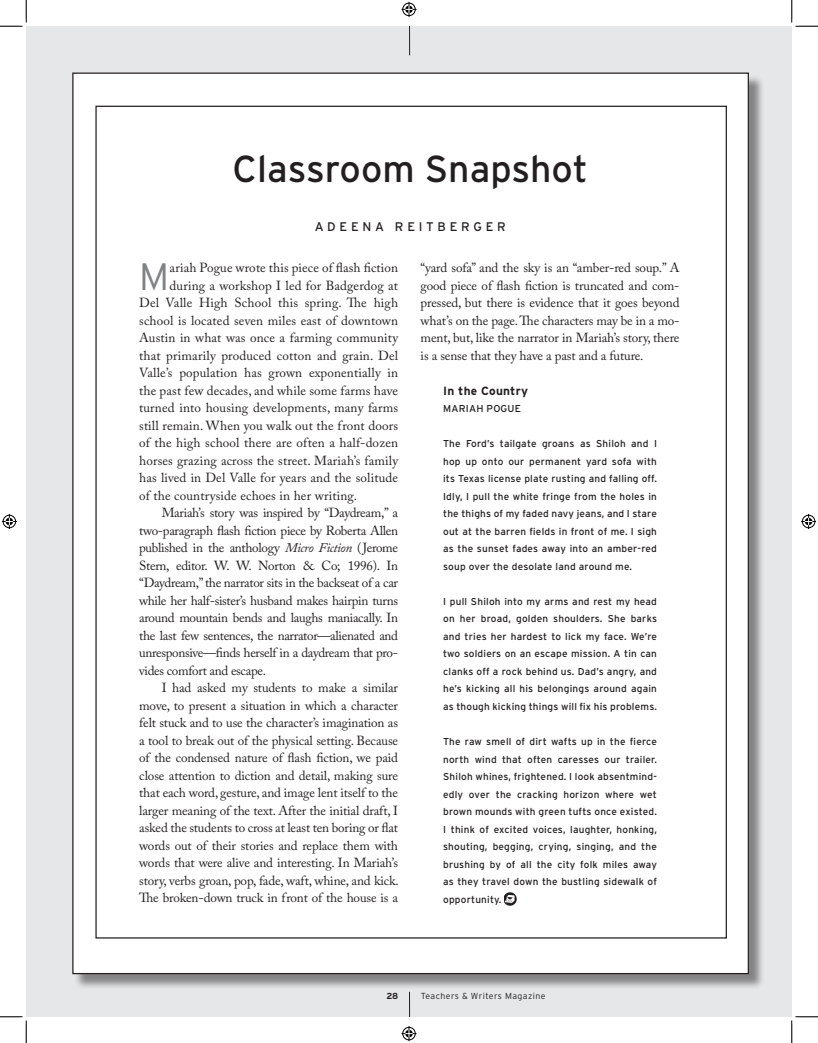
<style>
.page{position:relative;width:818px;height:1043px;background:#fff}
.page>*{position:absolute;margin:0;border:0;box-sizing:border-box;transform-origin:0 0}
.t1{font:300 38.12px "Interstate";color:#808285}
.t2{font:37.5px "Interstate";color:#231f20}
.t3{font:13.12px/17.5px "Adobe Caslon Pro";letter-spacing:-.01em;color:#231f20;text-align:justify}
.t4{font:12.5px "Interstate";color:#231f20}
.t5{font:700 11.88px "Interstate";letter-spacing:.02em;color:#231f20}
.t6{font:10px/17.5px "Interstate";letter-spacing:.02em;color:#231f20;text-align:justify}
.t7{font:300 8.75px "Interstate";letter-spacing:.05em;color:#231f20}
.t8{font:700 8.75px "Interstate";color:#231f20}
.s1{font-style:italic}
</style>
<div class="page">
<div style="left:26px;top:26px;width:765px;height:990px;background:#e6e7e9"></div>
<svg style="left:409px;top:26px;width:1px;height:29px"></svg>
<svg style="left:409px;top:991px;width:1px;height:25px"></svg>
<div style="left:74px;top:74px;width:690px;height:915px;background:#231f20;opacity:.5"></div>
<div style="left:73px;top:73px;width:675px;height:900px;background:#fff"></div>
<svg style="left:504px;top:893px;width:12px;height:12px"></svg>
<svg style="left:0;top:0;width:27px;height:27px"></svg>
<svg style="left:0;top:1016px;width:27px;height:26px"></svg>
<svg style="left:791px;top:0;width:27px;height:27px"></svg>
<svg style="left:790px;top:1015px;width:28px;height:27px"></svg>
<svg style="left:401px;top:2px;width:15px;height:15px"></svg>
<svg style="left:401px;top:1026px;width:15px;height:15px"></svg>
<svg style="left:2px;top:514px;width:15px;height:15px"></svg>
<svg style="left:801px;top:514px;width:15px;height:15px"></svg>
<h2 class="t2" style="left:232px;top:148px;width:357px">Classroom Snapshot</h2>
<p class="t4" style="left:314px;top:219px;width:59px">Ad eena</p>
<p class="t4" style="left:395px;top:219px;width:109px">Reitb er ger</p>
<h1 class="t1" style="left:139px;top:255px;width:32px">M</h1>
<p class="t3" style="left:170px;top:259px;width:230px">ariah Pogue wrote this piece of flash fiction</p>
<p class="t3" style="left:170px;top:276px;width:230px">during a workshop I led for Badgerdog at</p>
<p class="t3" style="left:139px;top:294px;width:260px">Del Valle High School this spring. The high</p>
<p class="t3" style="left:139px;top:311px;width:260px">school is located seven miles east of downtown</p>
<p class="t3" style="left:139px;top:329px;width:261px">Austin in what was once a farming community</p>
<p class="t3" style="left:139px;top:346px;width:260px">that primarily produced cotton and grain. Del</p>
<p class="t3" style="left:139px;top:364px;width:260px">Valle’s population has grown exponentially in</p>
<p class="t3" style="left:139px;top:381px;width:260px">the past few decades, and while some farms have</p>
<p class="t3" style="left:139px;top:399px;width:260px">turned into housing developments, many farms</p>
<p class="t3" style="left:139px;top:416px;width:260px">still remain. When you walk out the front doors</p>
<p class="t3" style="left:139px;top:434px;width:260px">of the high school there are often a half-dozen</p>
<p class="t3" style="left:139px;top:451px;width:261px">horses grazing across the street. Mariah’s family</p>
<p class="t3" style="left:139px;top:469px;width:260px">has lived in Del Valle for years and the solitude</p>
<p class="t3" style="left:139px;top:486px;width:219px">of the countryside echoes in her writing.</p>
<p class="t3" style="left:162px;top:504px;width:238px">Mariah’s story was inspired by “Daydream,” a</p>
<p class="t3" style="left:139px;top:521px;width:260px">two-paragraph flash fiction piece by Roberta Allen</p>
<p class="t3" style="left:139px;top:539px;width:260px">published in the anthology <span class="s1">Micro Fiction</span> (Jerome</p>
<p class="t3" style="left:139px;top:556px;width:260px">Stern, editor. W. W. Norton &amp; Co; 1996). In</p>
<p class="t3" style="left:139px;top:574px;width:260px">“Daydream,” the narrator sits in the backseat of a car</p>
<p class="t3" style="left:139px;top:591px;width:260px">while her half-sister’s husband makes hairpin turns</p>
<p class="t3" style="left:139px;top:609px;width:260px">around mountain bends and laughs maniacally. In</p>
<p class="t3" style="left:139px;top:626px;width:260px">the last few sentences, the narrator—alienated and</p>
<p class="t3" style="left:139px;top:644px;width:260px">unresponsive—finds herself in a daydream that pro-</p>
<p class="t3" style="left:139px;top:661px;width:128px">vides comfort and escape.</p>
<p class="t3" style="left:162px;top:679px;width:238px">I had asked my students to make a similar</p>
<p class="t3" style="left:139px;top:696px;width:260px">move, to present a situation in which a character</p>
<p class="t3" style="left:139px;top:714px;width:260px">felt stuck and to use the character’s imagination as</p>
<p class="t3" style="left:139px;top:731px;width:260px">a tool to break out of the physical setting. Because</p>
<p class="t3" style="left:139px;top:749px;width:260px">of the condensed nature of flash fiction, we paid</p>
<p class="t3" style="left:139px;top:766px;width:260px">close attention to diction and detail, making sure</p>
<p class="t3" style="left:139px;top:784px;width:260px">that each word, gesture, and image lent itself to the</p>
<p class="t3" style="left:139px;top:801px;width:260px">larger meaning of the text. After the initial draft, I</p>
<p class="t3" style="left:139px;top:819px;width:260px">asked the students to cross at least ten boring or flat</p>
<p class="t3" style="left:139px;top:836px;width:260px">words out of their stories and replace them with</p>
<p class="t3" style="left:139px;top:854px;width:260px">words that were alive and interesting. In Mariah’s</p>
<p class="t3" style="left:139px;top:871px;width:261px">story, verbs groan, pop, fade, waft, whine, and kick.</p>
<p class="t3" style="left:139px;top:889px;width:260px">The broken-down truck in front of the house is a</p>
<p class="t3" style="left:420px;top:259px;width:260px">“yard sofa” and the sky is an “amber-red soup.” A good piece of flash fiction is truncated and com&shy;pressed, but there is evidence that it goes beyond what’s on the page. The characters may be in a mo&shy;ment, but, like the narrator in Mariah’s story, there is a sense that they have a past and a future.</p>
<p class="t5" style="left:443px;top:384px;width:87px">In the Country</p>
<p class="t6" style="left:443px;top:400px;width:79px">Mariah Pogue</p>
<p class="t6" style="left:443px;top:435px;width:215px;text-align:left">The Ford’s tailgate groans as Shiloh and I hop up onto our permanent yard sofa with its Texas license plate rusting and falling off.<br>Idly, I pull the white fringe from the holes in the thighs of my faded navy jeans, and I stare out at the barren fields in front of me. I sigh as the sunset fades away into an amber-red soup over the desolate land around me.</p>
<p class="t6" style="left:443px;top:592px;width:215px">I pull Shiloh into my arms and rest my head on her broad, golden shoulders. She barks and tries her hardest to lick my face. We’re two soldiers on an escape mission. A tin can clanks off a rock behind us. Dad’s angry, and he’s kicking all his belongings around again as though kicking things will fix his problems.</p>
<p class="t6" style="left:443px;top:732px;width:215px">The raw smell of dirt wafts up in the fierce north wind that often caresses our trailer.<br>Shiloh whines, frightened. I look absentmind&shy;edly over the cracking horizon where wet brown mounds with green tufts once existed.<br>I think of excited voices, laughter, honking, shouting, begging, crying, singing, and the brushing by of all the city folk miles away as they travel down the bustling sidewalk of opportunity.</p>
<p class="t8" style="left:386px;top:990px;width:13px">28</p>
<p class="t7" style="left:421px;top:990px;width:126px">Teachers &amp; Writers Magazine</p>
</div>
